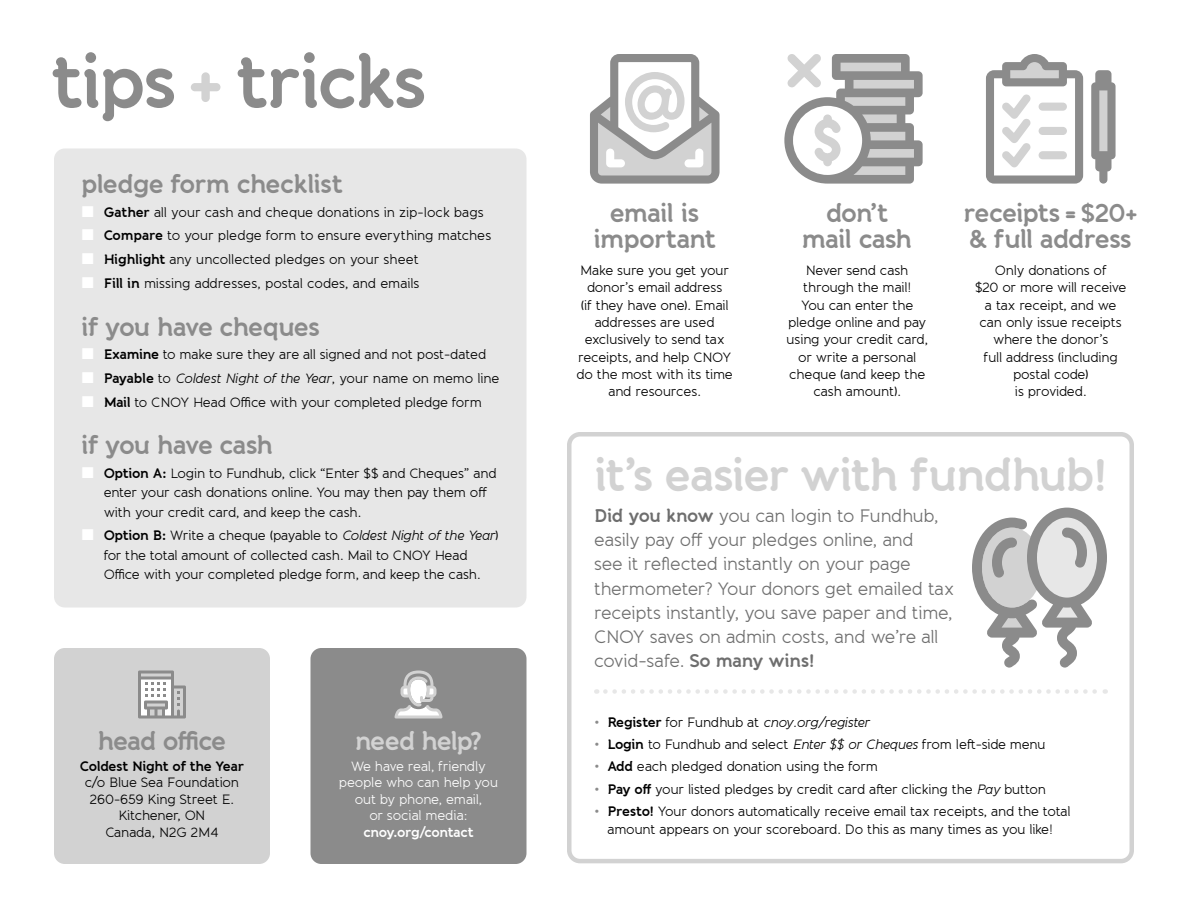
<style>
.page{position:relative;width:1188px;height:918px;background:#fff}
.page>*{position:absolute;margin:0;border:0;box-sizing:border-box;transform-origin:0 0}
.t1{font:700 73.5px "Banda";letter-spacing:-.035em;color:#8b8b8b}
.t2{font:700 45px "Banda";letter-spacing:-.035em;color:#d2d2d2}
.t3{font:700 25.5px/26.2px "Banda";letter-spacing:-.04em;color:#8b8b8b;text-align:center}
.t4{font:700 25.5px "Banda";letter-spacing:-.05em;color:#d2d2d2}
.t5{font:18px/24.3px "Banda";letter-spacing:-.02em;color:#6e6e6e}
.t6{font:13.5px/17.2px "Banda";letter-spacing:-.02em;color:#000;text-align:center}
.t7{font:13.5px/16.5px "Banda";letter-spacing:-.02em;color:#fff;text-align:center}
.t8{font:italic 13.5px "Banda";letter-spacing:-.035em;color:#000}
.t9{font:700 13.5px "Banda";letter-spacing:-.03em;color:#000}
.t10{font:700 13.5px "Banda";letter-spacing:-.03em;color:#fff}
.s1{color:#d2d2d2}
.s2{font-weight:700}
.s3{font-style:italic}
.s4{font-weight:700;font-style:normal;color:#8b8b8b}
.s5{font-weight:700;font-style:normal}
.s6{font-style:normal}
.s7{font-weight:700;color:#8b8b8b}
</style>
<div class="page">
<div style="left:54px;top:148px;width:472px;height:460px;background:#e7e7e7;border-radius:11px"></div>
<div style="left:567px;top:432px;width:567px;height:431px;border:4px solid #d2d2d2;border-radius:11px"></div>
<div style="left:54px;top:648px;width:216px;height:216px;background:#d2d2d2;border-radius:11px"></div>
<div style="left:310px;top:648px;width:216px;height:216px;background:#8b8b8b;border-radius:11px"></div>
<svg style="left:605px;top:689px;width:501px;height:5px"></svg>
<svg style="left:590px;top:54px;width:130px;height:130px"></svg>
<svg style="left:784px;top:54px;width:139px;height:130px"></svg>
<svg style="left:1091px;top:70px;width:25px;height:114px"></svg>
<svg style="left:986px;top:54px;width:97px;height:130px"></svg>
<svg style="left:394px;top:671px;width:48px;height:47px"></svg>
<svg style="left:972px;top:508px;width:135px;height:160px"></svg>
<svg style="left:138px;top:670px;width:48px;height:48px"></svg>
<h1 class="t1" style="left:51px;top:36px;width:378px">tips <span class="s1">+</span> tricks</h1>
<h3 class="t3" style="left:81px;top:171px;width:264px">pledge form checklist</h3>
<p class="t6" style="left:104px;top:200px;width:389px;line-height:23.7px;text-align:left"><span class="s2">Gather</span> all your cash and cheque donations in zip-lock bags <span class="s2">Compare</span> to your pledge form to ensure everything matches <span class="s2">Highlight</span> any uncollected pledges on your sheet<br><span class="s2">Fill in</span> missing addresses, postal codes, and emails</p>
<h3 class="t3" style="left:81px;top:313px;width:241px">if you have cheques</h3>
<p class="t6" style="left:104px;top:343px;width:397px;line-height:23.7px;text-align:left"><span class="s2">Examine</span> to make sure they are all signed and not post-dated<br><span class="s2">Payable</span> to <span class="s3">Coldest Night of the Year</span>, your name on memo line<br><span class="s2">Mail</span> to CNOY Head Office with your completed pledge form</p>
<h3 class="t3" style="left:81px;top:432px;width:194px">if you have cash</h3>
<p class="t6" style="left:104px;top:464px;width:395px;line-height:19.4px;text-align:left"><span class="s2">Option A:</span> Login to Fundhub, click “Enter $$ and Cheques” and enter your cash donations online. You may then pay them off with your credit card, and keep the cash.</p>
<p class="t6" style="left:104px;top:526px;width:396px;line-height:19.4px;text-align:left"><span class="s2">Option B:</span> Write a cheque (payable to <span class="s3">Coldest Night of the Year</span>) for the total amount of collected cash. Mail to CNOY Head<br>Office with your completed pledge form, and keep the cash.</p>
<h3 class="t3" style="left:98px;top:728px;width:130px">head office</h3>
<p class="t9" style="left:80px;top:758px;width:166px">Coldest Night of the Year</p>
<p class="t6" style="left:85px;top:775px;width:156px;line-height:16.5px">c/o Blue Sea Foundation<br>260-659 King Street E.<br>Kitchener, ON<br>Canada, N2G 2M4</p>
<h3 class="t4" style="left:355px;top:725px;width:128px">need help?</h3>
<p class="t7" style="left:339px;top:758px;width:161px">We have real, friendly people who can help you out by phone, email,<br>or social media:</p>
<p class="t10" style="left:363px;top:824px;width:112px">cnoy.org/contact</p>
<h3 class="t3" style="left:594px;top:199px;width:124px">email is important</h3>
<p class="t6" style="left:577px;top:262px;width:158px">Make sure you get your donor’s email address<br>(if they have one). Email addresses are used exclusively to send tax receipts, and help CNOY do the most with its time and resources.</p>
<h3 class="t3" style="left:802px;top:199px;width:112px">don’t mail cash</h3>
<p class="t6" style="left:786px;top:262px;width:144px">Never send cash through the mail!<br>You can enter the pledge online and pay using your credit card, or write a personal cheque (and keep the cash amount).</p>
<h3 class="t3" style="left:964px;top:199px;width:176px;text-align:left">receipts = $20+ &amp; full address</h3>
<p class="t6" style="left:975px;top:262px;width:153px">Only donations of<br>$20 or more will receive a tax receipt, and we can only issue receipts where the donor’s<br>full address (including postal code)<br>is provided.</p>
<h2 class="t2" style="left:594px;top:447px;width:514px">it’s easier with fundhub!</h2>
<p class="t5" style="left:594px;top:504px;width:362px"><span class="s2">Did you know</span> you can login to Fundhub, easily pay off your pledges online, and<br>see it reflected instantly on your page thermometer? Your donors get emailed tax receipts instantly, you save paper and time, CNOY saves on admin costs, and we’re all covid-safe. <span class="s2">So many wins!</span></p>
<p class="t8" style="left:594px;top:714px;width:277px"><span class="s4">•</span> <span class="s5">Register</span> <span class="s6">for Fundhub at</span> cnoy.org/register</p>
<p class="t6" style="left:594px;top:736px;width:453px"><span class="s7">•</span> <span class="s2">Login</span> to Fundhub and select <span class="s3">Enter $$ or Cheques</span> from left-side menu</p>
<p class="t6" style="left:594px;top:758px;width:286px"><span class="s7">•</span> <span class="s2">Add</span> each pledged donation using the form</p>
<p class="t6" style="left:594px;top:780px;width:454px"><span class="s7">•</span> <span class="s2">Pay off</span> your listed pledges by credit card after clicking the <span class="s3">Pay</span> button</p>
<p class="t6" style="left:594px;top:802px;width:478px;line-height:18px"><span class="s7">•</span> <span class="s2">Presto!</span> Your donors automatically receive email tax receipts, and the total amount appears on your scoreboard. Do this as many times as you like!</p>
</div>
